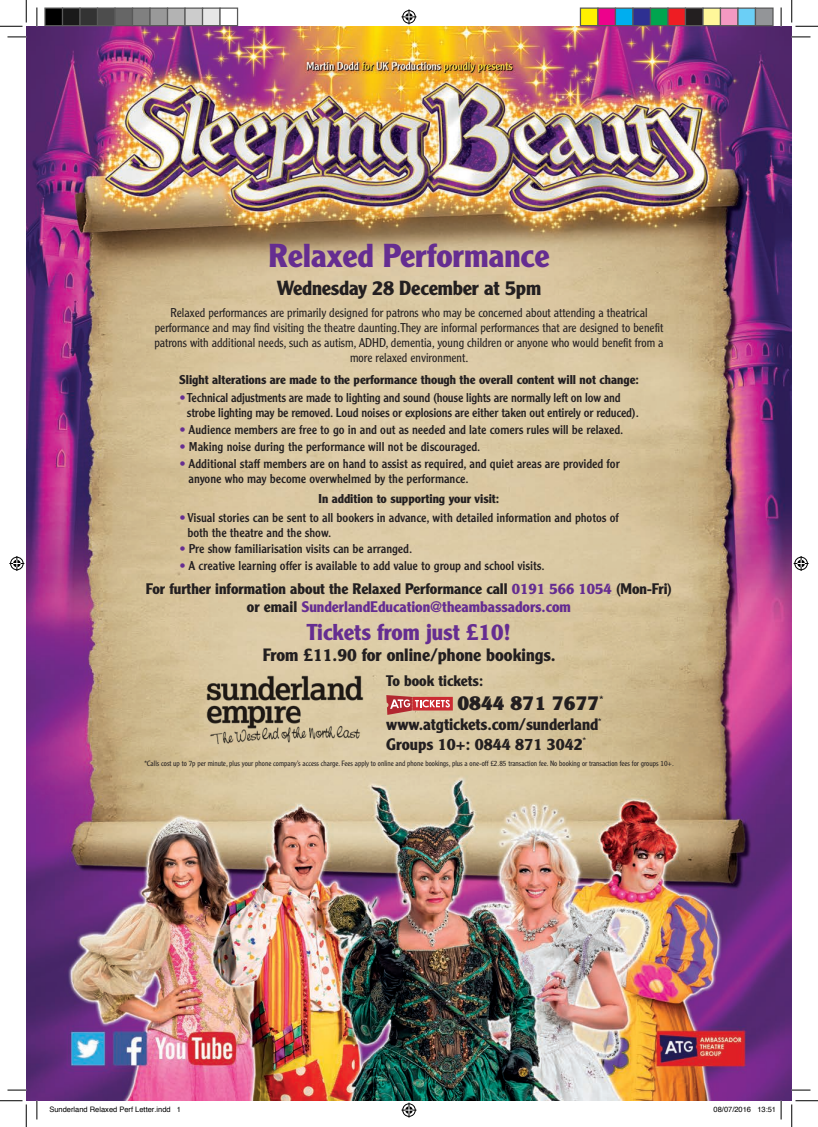
<style>
.page{position:relative;width:818px;height:1127px;background:#fff}
.page>*{position:absolute;margin:0;border:0;box-sizing:border-box;transform-origin:0 0}
.t1{font:700 32.5px "Clearface Gothic LH";color:#652d91}
.t2{font:700 22.5px "Clearface Gothic LH";color:#652d91}
.t3{font:700 20px "Clearface Gothic LH";letter-spacing:-.01em;color:#231f20}
.t4{font:900 20px "Clearface Gothic LH";color:#231f20}
.t5{font:700 17.5px "Clearface Gothic LH";color:#231f20}
.t6{font:700 16.25px "Clearface Gothic LH";letter-spacing:-.005em;color:#231f20}
.t7{font:700 15px "Clearface Gothic LH";color:#231f20}
.t8{font:700 15px "Clearface Gothic LH";color:#652d91}
.t9{font:12.5px/15px "Clearface Gothic LH";color:#231f20}
.t10{font:300 12.5px/15px "Clearface Gothic LH";color:#231f20;text-align:center}
.t11{font:700 12.5px "Clearface Gothic LH";color:#231f20}
.t12{font:300 7.5px "Clearface Gothic LH";color:#231f20}
.t13{font:7.5px "Helvetica";color:#000}
.s1{color:#652d91}
.s2{color:#231f20}
</style>
<div class="page">
<img style="left:26px;top:26px;width:766px;height:1074px">
<img style="left:202px;top:675px;width:165px;height:71px">
<svg style="left:386px;top:695px;width:67px;height:19px"></svg>
<svg style="left:8px;top:36px;width:18px;height:2px"></svg>
<svg style="left:792px;top:36px;width:18px;height:2px"></svg>
<svg style="left:8px;top:1089px;width:18px;height:1px"></svg>
<svg style="left:792px;top:1089px;width:18px;height:1px"></svg>
<svg style="left:36px;top:8px;width:2px;height:18px"></svg>
<svg style="left:36px;top:1100px;width:2px;height:19px"></svg>
<svg style="left:780px;top:8px;width:2px;height:18px"></svg>
<svg style="left:0;top:0;width:27px;height:27px"></svg>
<svg style="left:0;top:1100px;width:27px;height:26px"></svg>
<svg style="left:791px;top:0;width:27px;height:27px"></svg>
<svg style="left:791px;top:1100px;width:27px;height:26px"></svg>
<svg style="left:401px;top:9px;width:15px;height:15px"></svg>
<svg style="left:401px;top:1102px;width:15px;height:15px"></svg>
<svg style="left:9px;top:556px;width:15px;height:15px"></svg>
<svg style="left:793px;top:556px;width:15px;height:15px"></svg>
<div style="left:45px;top:8px;width:18px;height:18px;background:#000"></div>
<div style="left:44px;top:8px;width:19px;height:18px;border:1px solid #595959"></div>
<div style="left:63px;top:8px;width:17px;height:18px;background:#1a1a1a"></div>
<div style="left:62px;top:8px;width:19px;height:18px;border:1px solid #595959"></div>
<div style="left:80px;top:8px;width:18px;height:18px;background:#333"></div>
<div style="left:79px;top:8px;width:19px;height:18px;border:1px solid #595959"></div>
<div style="left:98px;top:8px;width:17px;height:18px;background:#4d4d4d"></div>
<div style="left:97px;top:8px;width:19px;height:18px;border:1px solid #595959"></div>
<div style="left:115px;top:8px;width:18px;height:18px;background:#666"></div>
<div style="left:114px;top:8px;width:19px;height:18px;border:1px solid #595959"></div>
<div style="left:133px;top:8px;width:17px;height:18px;background:#808080"></div>
<div style="left:132px;top:8px;width:19px;height:18px;border:1px solid #595959"></div>
<div style="left:150px;top:8px;width:18px;height:18px;background:#999"></div>
<div style="left:149px;top:8px;width:19px;height:18px;border:1px solid #595959"></div>
<div style="left:168px;top:8px;width:17px;height:18px;background:#b3b3b3"></div>
<div style="left:167px;top:8px;width:19px;height:18px;border:1px solid #595959"></div>
<div style="left:185px;top:8px;width:18px;height:18px;background:#ccc"></div>
<div style="left:184px;top:8px;width:19px;height:18px;border:1px solid #595959"></div>
<div style="left:203px;top:8px;width:17px;height:18px;background:#e6e6e6"></div>
<div style="left:202px;top:8px;width:19px;height:18px;border:1px solid #595959"></div>
<div style="left:219px;top:8px;width:19px;height:18px;border:1px solid #595959"></div>
<div style="left:580px;top:8px;width:18px;height:18px;background:#fff101"></div>
<div style="left:580px;top:8px;width:18px;height:18px;border:1px solid #595959"></div>
<div style="left:598px;top:8px;width:17px;height:18px;background:#ed028c"></div>
<div style="left:597px;top:8px;width:19px;height:18px;border:1px solid #595959"></div>
<div style="left:615px;top:8px;width:18px;height:18px;background:#00aeef"></div>
<div style="left:615px;top:8px;width:18px;height:18px;border:1px solid #595959"></div>
<div style="left:633px;top:8px;width:17px;height:18px;background:#2e3092"></div>
<div style="left:632px;top:8px;width:19px;height:18px;border:1px solid #595959"></div>
<div style="left:650px;top:8px;width:18px;height:18px;background:#00a54f"></div>
<div style="left:650px;top:8px;width:18px;height:18px;border:1px solid #595959"></div>
<div style="left:668px;top:8px;width:17px;height:18px;background:#ee1d23"></div>
<div style="left:667px;top:8px;width:19px;height:18px;border:1px solid #595959"></div>
<div style="left:685px;top:8px;width:18px;height:18px;background:#231f20"></div>
<div style="left:685px;top:8px;width:18px;height:18px;border:1px solid #595959"></div>
<div style="left:703px;top:8px;width:17px;height:18px;background:#fff79a"></div>
<div style="left:702px;top:8px;width:19px;height:18px;border:1px solid #595959"></div>
<div style="left:720px;top:8px;width:18px;height:18px;background:#f499c2"></div>
<div style="left:720px;top:8px;width:18px;height:18px;border:1px solid #595959"></div>
<div style="left:738px;top:8px;width:17px;height:18px;background:#6bcff6"></div>
<div style="left:737px;top:8px;width:19px;height:18px;border:1px solid #595959"></div>
<div style="left:755px;top:8px;width:18px;height:18px;background:#939598"></div>
<div style="left:755px;top:8px;width:18px;height:18px;border:1px solid #595959"></div>
<svg style="left:757px;top:1100px;width:25px;height:19px"></svg>
<p class="t1" style="left:268px;top:236px;width:282px">Relaxed Performance</p>
<p class="t3" style="left:277px;top:276px;width:266px">Wednesday 28 December at 5pm</p>
<p class="t10" style="left:154px;top:304px;width:511px">Relaxed performances are primarily designed for patrons who may be concerned about attending a theatrical performance and may find visiting the theatre daunting. They are informal performances that are designed to benefit patrons with additional needs, such as autism, ADHD, dementia, young children or anyone who would benefit from a more relaxed environment.</p>
<p class="t11" style="left:179px;top:372px;width:461px">Slight alterations are made to the performance though the overall content will not change:</p>
<p class="t9" style="left:187px;top:390px;width:453px;text-indent:-8px"><span class="s1">•</span>Technical adjustments are made to lighting and sound (house lights are normally left on low and strobe lighting may be removed. Loud noises or explosions are either taken out entirely or reduced).</p>
<p class="t9" style="left:179px;top:422px;width:445px"><span class="s1">•</span> Audience members are free to go in and out as needed and late comers rules will be relaxed.</p>
<p class="t9" style="left:179px;top:438px;width:302px"><span class="s1">•</span> Making noise during the performance will not be discouraged.</p>
<p class="t9" style="left:188px;top:455px;width:433px;text-indent:-9px"><span class="s1">•</span> Additional staff members are on hand to assist as required, and quiet areas are provided for anyone who may become overwhelmed by the performance.</p>
<p class="t11" style="left:319px;top:491px;width:182px">In addition to supporting your visit:</p>
<p class="t9" style="left:187px;top:509px;width:433px;text-indent:-8px"><span class="s1">•</span> Visual stories can be sent to all bookers in advance, with detailed information and photos of both the theatre and the show.</p>
<p class="t9" style="left:179px;top:541px;width:234px"><span class="s1">•</span> Pre show familiarisation visits can be arranged.</p>
<p class="t9" style="left:179px;top:558px;width:367px"><span class="s1">•</span> A creative learning offer is available to add value to group and school visits.</p>
<p class="t7" style="left:146px;top:579px;width:528px">For further information about the Relaxed Performance call <span class="s1">0191 566 1054</span> (Mon-Fri)</p>
<p class="t8" style="left:247px;top:597px;width:325px"><span class="s2">or email</span> SunderlandEducation@theambassadors.com</p>
<p class="t2" style="left:307px;top:619px;width:206px">Tickets from just £10!</p>
<p class="t5" style="left:263px;top:644px;width:295px">From £11.90 for online/phone bookings.</p>
<p class="t7" style="left:386px;top:672px;width:98px">To book tickets:</p>
<p class="t4" style="left:457px;top:690px;width:147px">0844 871 7677<sup>*</sup></p>
<p class="t6" style="left:386px;top:714px;width:216px">www.atgtickets.com/sunderland<sup>*</sup></p>
<p class="t6" style="left:386px;top:734px;width:201px">Groups 10+: 0844 871 3042<sup>*</sup></p>
<p class="t12" style="left:144px;top:759px;width:531px">*Calls cost up to 7p per minute, plus your phone company’s access charge. Fees apply to online and phone bookings, plus a one-off £2.85 transaction fee. No booking or transaction fees for groups 10+.</p>
<p class="t13" style="left:49px;top:1103px;width:133px">Sunderland Relaxed Perf Letter.indd 1</p>
<p class="t13" style="left:713px;top:1103px;width:64px">08/07/2016 13:51</p>
</div>
